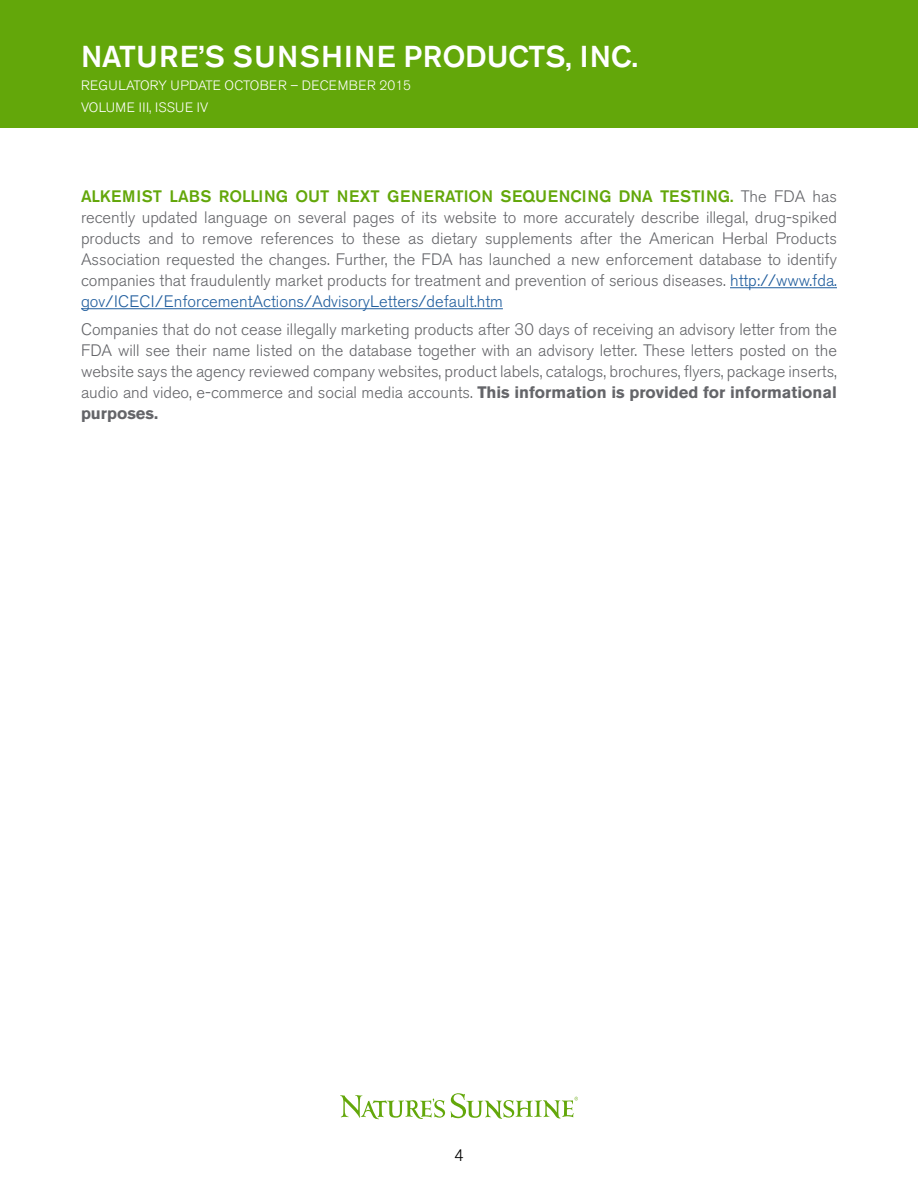
<style>
.page{position:relative;width:918px;height:1188px;background:#fff}
.page>*{position:absolute;margin:0;border:0;box-sizing:border-box;transform-origin:0 0}
.t1{font:500 30px "Akzidenz Grotesk BE";letter-spacing:.02em;color:#fff}
.t2{font:300 16.5px/21px "Akzidenz Grotesk BE";color:#646569;text-align:justify}
.t3{font:300 16.5px "Akzidenz Grotesk BE";color:#000}
.t4{font:300 13.5px/22.5px "Akzidenz Grotesk BE";letter-spacing:.02em;color:#fff}
.s1{font-weight:500;color:#63a70a}
.s2{color:#215e9e}
.s3{font-weight:700}
</style>
<div class="page">
<div style="left:0;top:0;width:918px;height:128px;background:#63a70a"></div>
<hr style="left:730px;top:287px;width:107px;height:1px;background:#215e9e">
<hr style="left:81px;top:308px;width:422px;height:1px;background:#215e9e">
<svg style="left:340px;top:1095px;width:105px;height:25px"></svg>
<svg style="left:451px;top:1093px;width:127px;height:26px"></svg>
<h1 class="t1" style="left:81px;top:38px;width:559px">NATURE’S SUNSHINE PRODUCTS, INC.</h1>
<p class="t4" style="left:81px;top:74px;width:332px">REGULATORY UPDATE OCTOBER – DECEMBER 2015<br>VOLUME III, ISSUE IV</p>
<p class="t2" style="left:81px;top:186px;width:758px"><span class="s1">ALKEMIST LABS ROLLING OUT NEXT GENERATION SEQUENCING DNA TESTING.</span> The FDA has recently updated language on several pages of its website to more accurately describe illegal, drug-spiked products and to remove references to these as dietary supplements after the American Herbal Products Association requested the changes. Further, the FDA has launched a new enforcement database to identify companies that fraudulently market products for treatment and prevention of serious diseases. <span class="s2">http://www.fda. gov/ICECI/EnforcementActions/AdvisoryLetters/default.htm</span></p>
<p class="t2" style="left:81px;top:319px;width:758px">Companies that do not cease illegally marketing products after 30 days of receiving an advisory letter from the FDA will see their name listed on the database together with an advisory letter. These letters posted on the website says the agency reviewed company websites, product labels, catalogs, brochures, flyers, package inserts, audio and video, e-commerce and social media accounts. <span class="s3">This information is provided for informational purposes.</span></p>
<p class="t3" style="left:454px;top:1146px;width:11px">4</p>
</div>
